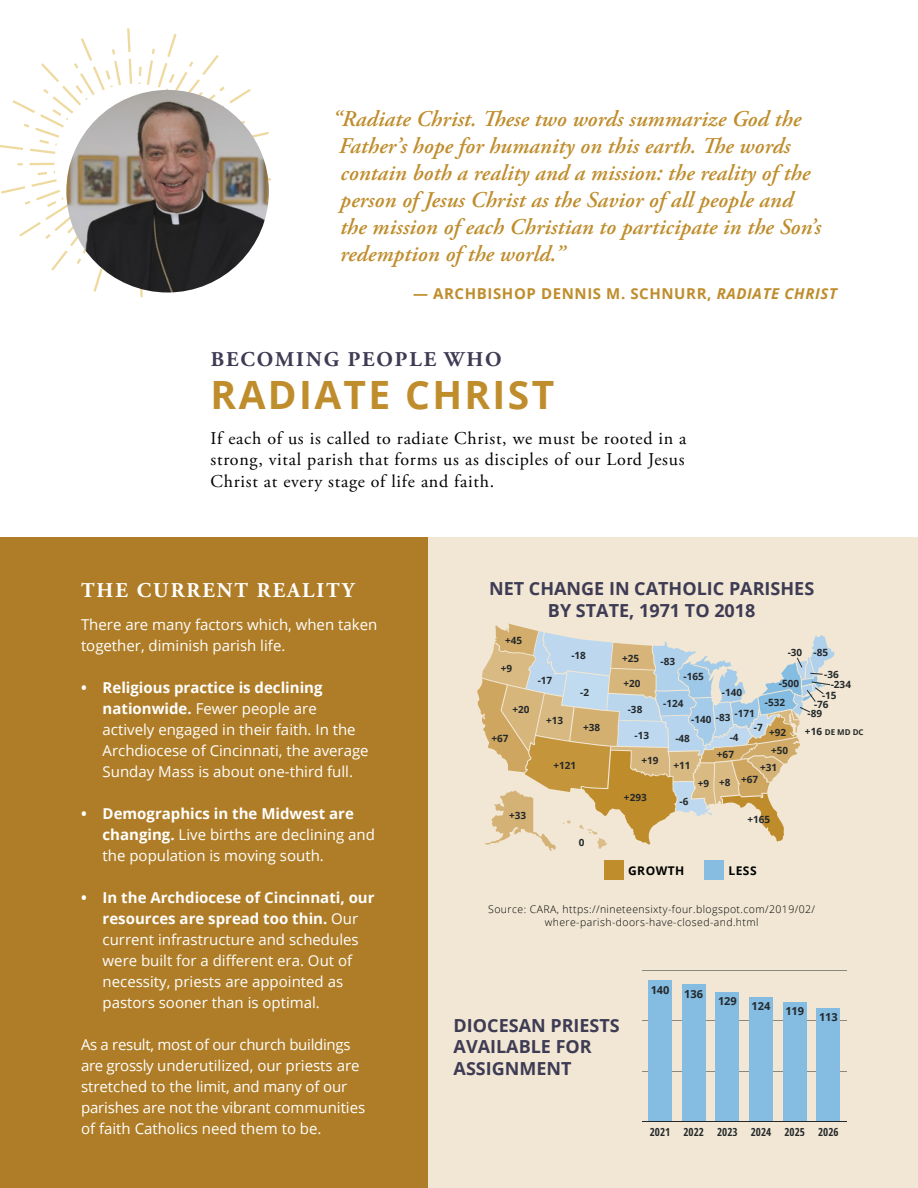
<style>
.page{position:relative;width:918px;height:1188px;background:#fff}
.page>*{position:absolute;margin:0;border:0;box-sizing:border-box;transform-origin:0 0}
.t1{font:700 39px "Open Sans";letter-spacing:.06em;color:#bf8d2c}
.t2{font:italic 600 22.5px/27px "Adobe Garamond Pro";letter-spacing:.005em;color:#bf8d2c}
.t3{font:700 21px "Adobe Garamond Pro";letter-spacing:.095em;color:#3e3b54}
.t4{font:700 21px "Adobe Garamond Pro";letter-spacing:.095em;color:#fff}
.t5{font:18px/21.6px "Adobe Garamond Pro";letter-spacing:.04em;color:#000;text-align:justify}
.t6{font:700 18px/21.6px "Open Sans";color:#3e3b54}
.t7{font:15px/21px "Open Sans";color:#fff}
.t8{font:700 15px "Open Sans";letter-spacing:.04em;color:#bf8d2c}
.t9{font:700 12px "Open Sans";letter-spacing:.04em;color:#000}
.t10{font:700 condensed 11.1px "Open Sans";color:#24282a}
.t11{font:700 11.1px "Open Sans";color:#24282a}
.t12{font:300 10.5px/12.6px "Open Sans";letter-spacing:.04em;color:#000;text-align:center}
.t13{font:700 9.9px/21.6px "Open Sans";color:#24282a}
.t14{font:700 7.95px "Open Sans";color:#24282a}
.s1{font-style:italic}
.s2{font-weight:700}
.s3{font-size:9.9px}
</style>
<div class="page">
<svg style="left:0;top:28px;width:271px;height:269px"></svg>
<div style="left:428px;top:538px;width:490px;height:650px;background:#f1e7d4"></div>
<div style="left:0;top:538px;width:428px;height:650px;background:#af7d27"></div>
<img style="left:66px;top:90px;width:203px;height:203px;border-radius:101px">
<hr style="left:642px;top:1021px;width:205px;height:1px;background:#24282a">
<hr style="left:642px;top:970px;width:205px;height:1px;background:#24282a">
<hr style="left:642px;top:1071px;width:205px;height:1px;background:#24282a">
<div style="left:648px;top:981px;width:24px;height:141px;background:#84bce2"></div>
<div style="left:682px;top:985px;width:24px;height:137px;background:#84bce2"></div>
<div style="left:716px;top:992px;width:23px;height:130px;background:#84bce2"></div>
<div style="left:749px;top:997px;width:24px;height:125px;background:#84bce2"></div>
<div style="left:783px;top:1002px;width:24px;height:120px;background:#84bce2"></div>
<div style="left:816px;top:1008px;width:24px;height:114px;background:#84bce2"></div>
<hr style="left:642px;top:1121px;width:205px;height:1px;background:#24282a">
<svg style="left:477px;top:623px;width:358px;height:228px"></svg>
<div style="left:604px;top:861px;width:19px;height:19px;background:#bf8d2c"></div>
<div style="left:704px;top:861px;width:19px;height:19px;background:#86bde0"></div>
<p class="t2" style="left:332px;top:106px;width:490px">“Radiate Christ. These two words summarize God the Father’s hope for humanity on this earth. The words contain both a reality and a mission: the reality of the person of Jesus Christ as the Savior of all people and<br>the mission of each Christian to participate in the Son’s redemption of the world.”</p>
<p class="t8" style="left:413px;top:283px;width:425px">— ARCHBISHOP DENNIS M. SCHNURR, <span class="s1">RADIATE CHRIST</span></p>
<h3 class="t3" style="left:211px;top:348px;width:293px">BECOMING PEOPLE WHO</h3>
<h1 class="t1" style="left:211px;top:367px;width:345px">RADIATE CHRIST</h1>
<p class="t5" style="left:211px;top:428px;width:477px">If each of us is called to radiate Christ, we must be rooted in a strong, vital parish that forms us as disciples of our Lord Jesus Christ at every stage of life and faith.</p>
<h3 class="t4" style="left:81px;top:578px;width:275px">THE CURRENT REALITY</h3>
<p class="t7" style="left:81px;top:613px;width:298px">There are many factors which, when taken together, diminish parish life.</p>
<p class="t7" style="left:103px;top:676px;width:268px;text-indent:-22px"><span class="s2">• Religious practice is declining nationwide.</span> Fewer people are actively engaged in their faith. In the Archdiocese of Cincinnati, the average Sunday Mass is about one-third full.</p>
<p class="t7" style="left:103px;top:802px;width:274px;text-indent:-22px"><span class="s2">• Demographics in the Midwest are changing.</span> Live births are declining and the population is moving south.</p>
<p class="t7" style="left:103px;top:886px;width:274px;text-indent:-22px"><span class="s2">• In the Archdiocese of Cincinnati, our resources are spread too thin.</span> Our current infrastructure and schedules were built for a different era. Out of necessity, priests are appointed as pastors sooner than is optimal.</p>
<p class="t7" style="left:81px;top:1033px;width:286px">As a result, most of our church buildings are grossly underutilized, our priests are stretched to the limit, and many of our parishes are not the vibrant communities of faith Catholics need them to be.</p>
<p class="t6" style="left:489px;top:577px;width:327px;text-align:center">NET CHANGE IN CATHOLIC PARISHES<br>BY STATE, 1971 TO 2018</p>
<p class="t13" style="left:505px;top:629px;width:19px">+45</p>
<p class="t13" style="left:501px;top:657px;width:13px">+9</p>
<p class="t13" style="left:513px;top:698px;width:19px">+20</p>
<p class="t13" style="left:492px;top:727px;width:19px">+67</p>
<p class="t13" style="left:538px;top:669px;width:16px">-17</p>
<p class="t13" style="left:546px;top:710px;width:19px">+13</p>
<p class="t13" style="left:571px;top:644px;width:16px">-18</p>
<p class="t13" style="left:580px;top:681px;width:10px">-2</p>
<p class="t13" style="left:583px;top:716px;width:19px">+38</p>
<p class="t13" style="left:553px;top:754px;width:24px">+121</p>
<p class="t13" style="left:509px;top:805px;width:19px">+33</p>
<p class="t13" style="left:579px;top:832px;width:7px">0</p>
<p class="t13" style="left:622px;top:647px;width:19px">+25</p>
<p class="t13" style="left:624px;top:672px;width:19px">+20</p>
<p class="t13" style="left:628px;top:699px;width:16px">-38</p>
<p class="t13" style="left:635px;top:724px;width:16px">-13</p>
<p class="t13" style="left:824px;top:642px;width:16px;text-indent:-37px">-30 -85 -36</p>
<p class="t13" style="left:808px;top:703px;width:16px">-89</p>
<p class="t13" style="left:661px;top:651px;width:16px">-83</p>
<p class="t13" style="left:663px;top:693px;width:22px">-124</p>
<p class="t13" style="left:675px;top:727px;width:16px">-48</p>
<p class="t13" style="left:684px;top:666px;width:22px">-165</p>
<p class="t13" style="left:779px;top:672px;width:22px">-500</p>
<p class="t13" style="left:831px;top:673px;width:22px">-234</p>
<p class="t13" style="left:722px;top:681px;width:22px">-140</p>
<p class="t13" style="left:730px;top:726px;width:10px">-4</p>
<p class="t13" style="left:822px;top:684px;width:16px">-15</p>
<p class="t13" style="left:765px;top:692px;width:22px">-532</p>
<p class="t13" style="left:814px;top:693px;width:16px">-76</p>
<p class="t13" style="left:734px;top:702px;width:22px">-171</p>
<p class="t13" style="left:716px;top:707px;width:16px">-83</p>
<p class="t13" style="left:691px;top:709px;width:22px">-140</p>
<p class="t13" style="left:754px;top:717px;width:10px">-7</p>
<p class="t13" style="left:769px;top:721px;width:19px">+92</p>
<p class="t14" style="left:805px;top:727px;width:60px"><span class="s3">+16</span> DE MD DC</p>
<p class="t13" style="left:642px;top:749px;width:19px">+19</p>
<p class="t13" style="left:624px;top:786px;width:24px">+293</p>
<p class="t13" style="left:674px;top:754px;width:19px">+11</p>
<p class="t13" style="left:679px;top:790px;width:10px">-6</p>
<p class="t13" style="left:717px;top:743px;width:19px">+67</p>
<p class="t13" style="left:771px;top:740px;width:19px">+50</p>
<p class="t13" style="left:760px;top:756px;width:19px">+31</p>
<p class="t13" style="left:698px;top:771px;width:62px">+9 +8 +67</p>
<p class="t13" style="left:748px;top:809px;width:24px">+165</p>
<p class="t9" style="left:628px;top:862px;width:58px">GROWTH</p>
<p class="t9" style="left:729px;top:862px;width:30px">LESS</p>
<p class="t12" style="left:488px;top:903px;width:328px">Source: CARA, https://nineteensixty-four.blogspot.com/2019/02/ where-parish-doors-have-closed-and.html</p>
<p class="t6" style="left:454px;top:1014px;width:168px">DIOCESAN PRIESTS<br>AVAILABLE FOR<br>ASSIGNMENT</p>
<p class="t11" style="left:651px;top:982px;width:20px">140</p>
<p class="t11" style="left:684px;top:986px;width:20px">136</p>
<p class="t11" style="left:718px;top:993px;width:20px">129</p>
<p class="t11" style="left:752px;top:998px;width:20px">124</p>
<p class="t11" style="left:785px;top:1003px;width:20px">119</p>
<p class="t11" style="left:819px;top:1009px;width:20px">113</p>
<p class="t10" style="left:650px;top:1124px;width:190px">2021 2022 2023 2024 2025 2026</p>
</div>
